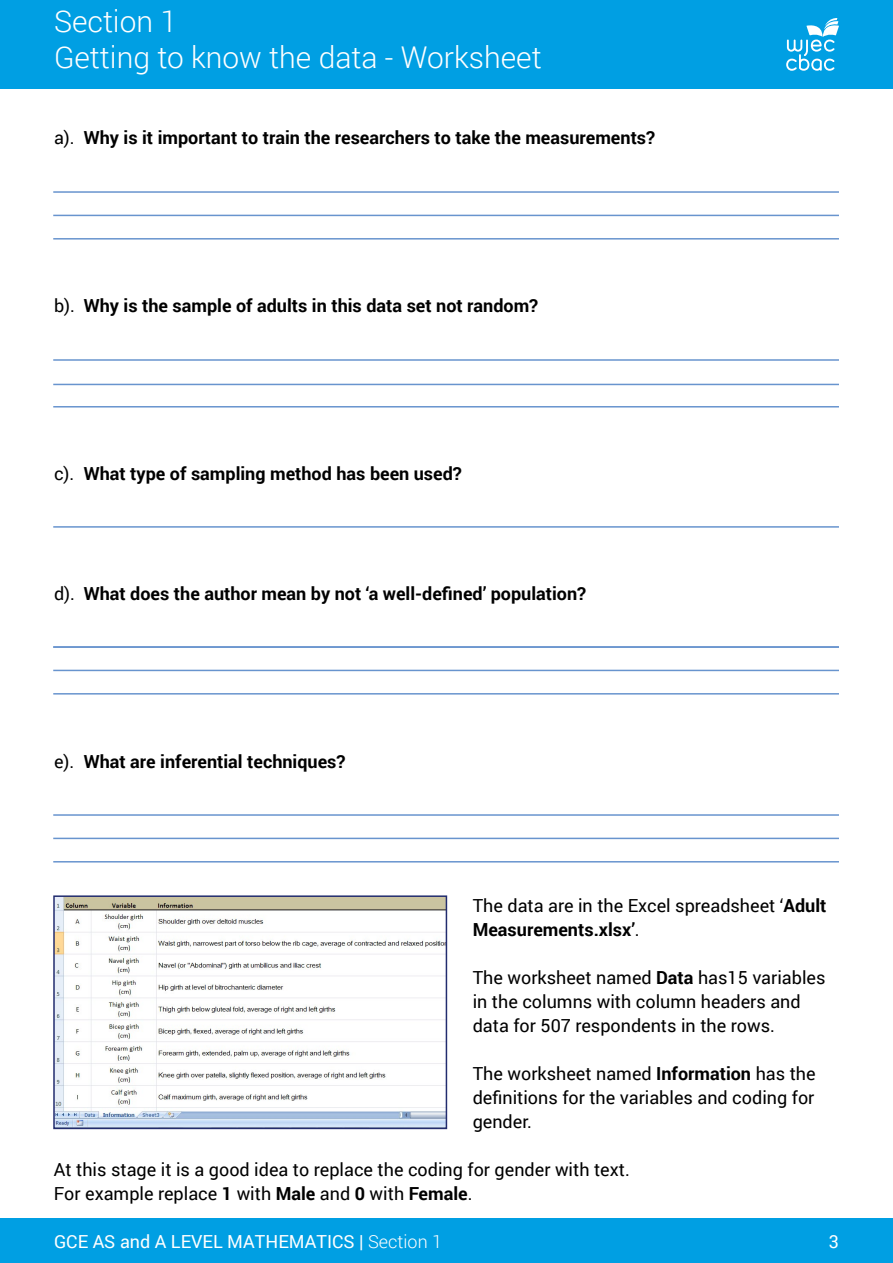
<style>
.page{position:relative;width:893px;height:1263px;background:#fff}
.page>*{position:absolute;margin:0;border:0;box-sizing:border-box;transform-origin:0 0}
.t1{font:300 30px/36px "Roboto";color:#fff}
.t2{font:18px/24px "Roboto";color:#000}
.t3{font:700 18px "Roboto";color:#000}
.t4{font:18px "Roboto";color:#fff}
.s1{font-weight:400}
.s2{font-weight:700}
.s3{font-weight:300}
</style>
<div class="page">
<div style="left:0;top:0;width:893px;height:89px;background:#009fe3"></div>
<div style="left:0;top:1218px;width:893px;height:45px;background:#009fe3"></div>
<svg style="left:786px;top:18px;width:53px;height:53px"></svg>
<img style="left:56px;top:898px;width:388px;height:228px">
<div style="left:53px;top:895px;width:394px;height:234px;border:2px solid #222c6e"></div>
<hr style="left:53px;top:191px;width:786px;height:2px;background:#6894ce">
<hr style="left:53px;top:215px;width:786px;height:1px;background:#6894ce">
<hr style="left:53px;top:238px;width:786px;height:2px;background:#6894ce">
<hr style="left:53px;top:359px;width:786px;height:2px;background:#6894ce">
<hr style="left:53px;top:384px;width:786px;height:1px;background:#6894ce">
<hr style="left:53px;top:406px;width:786px;height:1px;background:#6894ce">
<hr style="left:53px;top:526px;width:786px;height:2px;background:#6894ce">
<hr style="left:53px;top:646px;width:786px;height:2px;background:#6894ce">
<hr style="left:53px;top:670px;width:786px;height:1px;background:#6894ce">
<hr style="left:53px;top:693px;width:786px;height:1px;background:#6894ce">
<hr style="left:53px;top:814px;width:786px;height:2px;background:#6894ce">
<hr style="left:53px;top:838px;width:786px;height:1px;background:#6894ce">
<hr style="left:53px;top:861px;width:786px;height:1px;background:#6894ce">
<h1 class="t1" style="left:54px;top:2px;width:489px">Section 1<br>Getting to know the data - Worksheet</h1>
<p class="t3" style="left:54px;top:125px;width:603px"><span class="s1">a).</span> Why is it important to train the researchers to take the measurements?</p>
<p class="t3" style="left:54px;top:293px;width:486px"><span class="s1">b).</span> Why is the sample of adults in this data set not random?</p>
<p class="t3" style="left:54px;top:461px;width:409px"><span class="s1">c).</span> What type of sampling method has been used?</p>
<p class="t3" style="left:54px;top:581px;width:534px"><span class="s1">d).</span> What does the author mean by not ‘a well-defined’ population?</p>
<p class="t3" style="left:54px;top:749px;width:293px"><span class="s1">e).</span> What are inferential techniques?</p>
<p class="t2" style="left:473px;top:893px;width:355px">The data are in the Excel spreadsheet ‘<span class="s2">Adult<br>Measurements.xlsx’</span>.</p>
<p class="t2" style="left:473px;top:965px;width:354px">The worksheet named <span class="s2">Data</span> has15 variables in the columns with column headers and data for 507 respondents in the rows.</p>
<p class="t2" style="left:473px;top:1061px;width:344px;text-align:justify">The worksheet named <span class="s2">Information</span> has the definitions for the variables and coding for gender.</p>
<p class="t2" style="left:54px;top:1157px;width:577px">At this stage it is a good idea to replace the coding for gender with text.<br>For example replace <span class="s2">1</span> with <span class="s2">Male</span> and <span class="s2">0</span> with <span class="s2">Female</span>.</p>
<p class="t4" style="left:54px;top:1229px;width:390px">GCE AS and A LEVEL MATHEMATICS | <span class="s3">Section 1</span></p>
<p class="t4" style="left:829px;top:1229px;width:12px">3</p>
</div>
